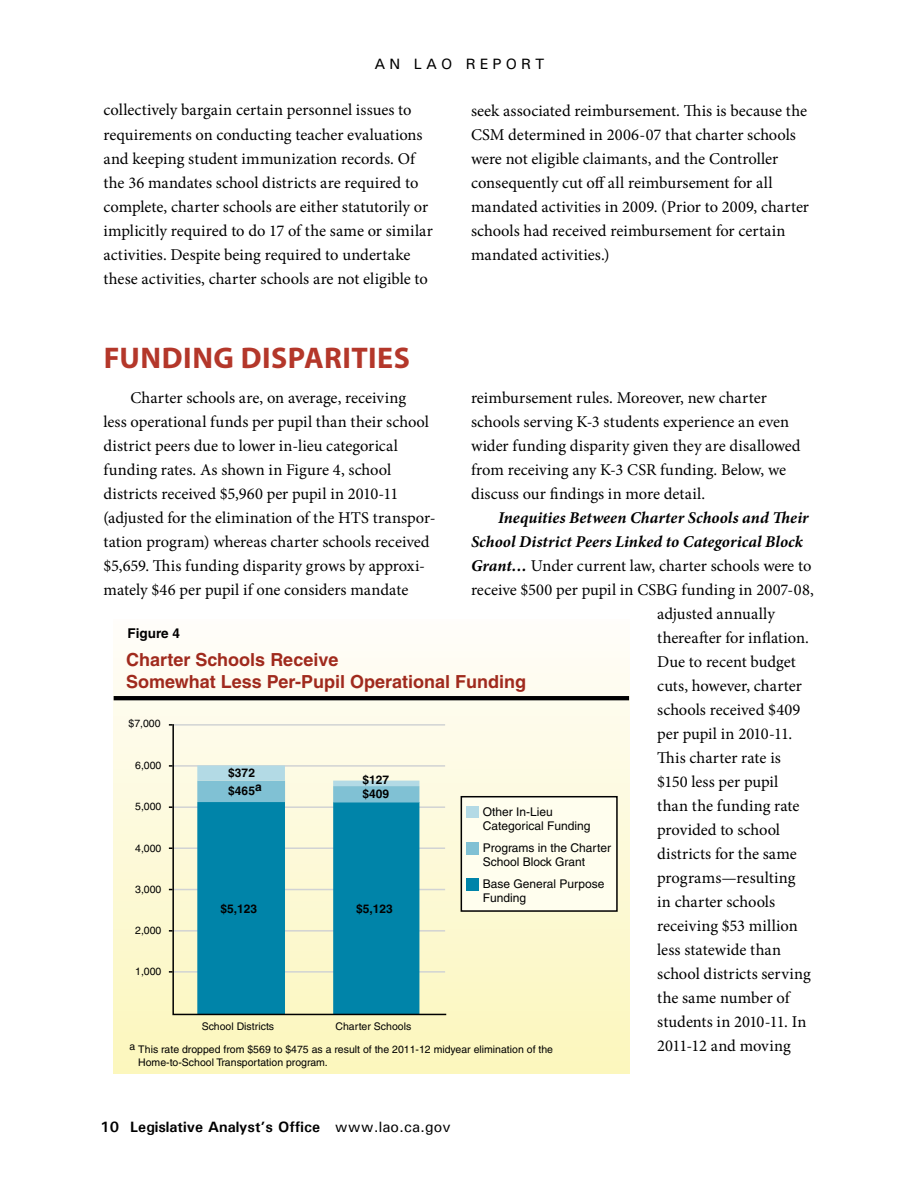
<style>
.page{position:relative;width:918px;height:1188px;background:#fff}
.page>*{position:absolute;margin:0;border:0;box-sizing:border-box;transform-origin:0 0}
.t1{font:700 30px "Myriad Pro";letter-spacing:.02em;color:#b4372a}
.t2{font:700 18px/21.6px "Helvetica";color:#a02a1d}
.t3{font:16.5px/24px "Minion Pro";color:#000}
.t4{font:italic 700 16.5px "Minion Pro";letter-spacing:.005em;color:#000}
.t5{font:700 15px "Univers";color:#000}
.t6{font:500 15px "Univers";letter-spacing:.28em;color:#000}
.t7{font:700 13.5px "Helvetica";color:#000}
.t8{font:12px/14.4px "Helvetica";color:#010101}
.t9{font:700 12px "Helvetica";color:#010101}
.t10{font:10.5px/12.6px "Helvetica";color:#000}
.t11{font:10.5px "Helvetica";color:#010101}
.s1{font-weight:700;font-style:italic}
.s2{font-weight:500}
</style>
<div class="page">
<div style="left:113px;top:619px;width:516px;height:455px;background:linear-gradient(to bottom,#fffdf9,#fbf6bc)"></div>
<hr style="left:114px;top:696px;width:515px;height:4px;background:#000">
<div style="left:461px;top:797px;width:156px;height:114px;background:#fffeee"></div>
<div style="left:461px;top:796px;width:157px;height:116px;border:2px solid #000"></div>
<svg style="left:172px;top:723px;width:276px;height:293px;background:#76b7bc"></svg>
<svg style="left:197px;top:765px;width:222px;height:37px;background:#badbdd"></svg>
<div style="left:466px;top:807px;width:13px;height:11px;background:#b3dae5"></div>
<div style="left:466px;top:843px;width:13px;height:12px;background:#80c1d4"></div>
<div style="left:466px;top:879px;width:13px;height:12px;background:#0084a9"></div>
<p class="t6" style="left:374px;top:55px;width:172px">An LAO Repor t</p>
<p class="t3" style="left:104px;top:98px;width:331px">collectively bargain certain personnel issues to requirements on conducting teacher evaluations and keeping student immunization records. Of the 36 mandates school districts are required to complete, charter schools are either statutorily or implicitly required to do 17 of the same or similar activities. Despite being required to undertake these activities, charter schools are not eligible to</p>
<p class="t3" style="left:471px;top:98px;width:340px">seek associated reimbursement. This is because the CSM determined in 2006-07 that charter schools were not eligible claimants, and the Controller consequently cut off all reimbursement for all mandated activities in 2009. (Prior to 2009, charter schools had received reimbursement for certain mandated activities.)</p>
<h1 class="t1" style="left:104px;top:339px;width:290px">FUNDING DISPARITIES</h1>
<p class="t3" style="left:104px;top:386px;width:334px;text-indent:27px">Charter schools are, on average, receiving<br>less operational funds per pupil than their school district peers due to lower in-lieu categorical funding rates. As shown in Figure 4, school districts received $5,960 per pupil in 2010-11 (adjusted for the elimination of the HTS transpor&shy;tation program) whereas charter schools received $5,659. This funding disparity grows by approxi&shy;mately $46 per pupil if one considers mandate</p>
<p class="t3" style="left:471px;top:386px;width:331px">reimbursement rules. Moreover, new charter schools serving K-3 students experience an even wider funding disparity given they are disallowed from receiving any K-3 CSR funding. Below, we discuss our findings in more detail.</p>
<p class="t4" style="left:498px;top:506px;width:312px">Inequities Between Charter Schools and Their</p>
<p class="t4" style="left:471px;top:530px;width:333px">School District Peers Linked to Categorical Block</p>
<p class="t3" style="left:471px;top:554px;width:342px"><span class="s1">Grant…</span> Under current law, charter schools were to</p>
<p class="t3" style="left:471px;top:578px;width:344px">receive $500 per pupil in CSBG funding in 2007-08,</p>
<p class="t3" style="left:657px;top:602px;width:119px">adjusted annually</p>
<p class="t3" style="left:657px;top:626px;width:153px">thereafter for inflation.</p>
<p class="t3" style="left:657px;top:650px;width:140px">Due to recent budget</p>
<p class="t3" style="left:657px;top:674px;width:146px">cuts, however, charter</p>
<p class="t3" style="left:657px;top:698px;width:145px">schools received $409</p>
<p class="t3" style="left:657px;top:722px;width:137px">per pupil in 2010-11.</p>
<p class="t3" style="left:657px;top:746px;width:125px">This charter rate is</p>
<p class="t3" style="left:657px;top:770px;width:123px">$150 less per pupil</p>
<p class="t3" style="left:657px;top:794px;width:144px">than the funding rate</p>
<p class="t3" style="left:657px;top:818px;width:124px">provided to school</p>
<p class="t3" style="left:657px;top:842px;width:141px">districts for the same</p>
<p class="t3" style="left:657px;top:866px;width:140px">programs—resulting</p>
<p class="t3" style="left:657px;top:890px;width:120px">in charter schools</p>
<p class="t3" style="left:657px;top:914px;width:142px">receiving $53 million</p>
<p class="t3" style="left:657px;top:938px;width:125px">less statewide than</p>
<p class="t3" style="left:657px;top:962px;width:155px">school districts serving</p>
<p class="t3" style="left:657px;top:986px;width:134px">the same number of</p>
<p class="t3" style="left:657px;top:1010px;width:151px">students in 2010-11. In</p>
<p class="t3" style="left:657px;top:1034px;width:135px">2011-12 and moving</p>
<p class="t7" style="left:128px;top:625px;width:54px">Figure 4</p>
<p class="t2" style="left:126px;top:649px;width:401px">Charter Schools Receive<br>Somewhat Less Per-Pupil Operational Funding</p>
<p class="t11" style="left:129px;top:717px;width:34px">$7,000</p>
<p class="t11" style="left:135px;top:759px;width:28px">6,000</p>
<p class="t9" style="left:228px;top:765px;width:28px">$372</p>
<p class="t9" style="left:363px;top:772px;width:28px">$127</p>
<p class="t9" style="left:228px;top:784px;width:35px">$465a</p>
<p class="t9" style="left:363px;top:786px;width:28px">$409</p>
<p class="t11" style="left:135px;top:801px;width:28px">5,000</p>
<p class="t8" style="left:483px;top:804px;width:109px">Other In-Lieu<br>Categorical Funding</p>
<p class="t8" style="left:483px;top:840px;width:130px">Programs in the Charter<br>School Block Grant</p>
<p class="t8" style="left:483px;top:876px;width:123px">Base General Purpose<br>Funding</p>
<p class="t11" style="left:135px;top:842px;width:28px">4,000</p>
<p class="t11" style="left:135px;top:883px;width:28px">3,000</p>
<p class="t9" style="left:220px;top:902px;width:38px">$5,123</p>
<p class="t9" style="left:356px;top:902px;width:38px">$5,123</p>
<p class="t11" style="left:135px;top:924px;width:28px">2,000</p>
<p class="t11" style="left:135px;top:965px;width:28px">1,000</p>
<p class="t11" style="left:202px;top:1020px;width:74px">School Districts</p>
<p class="t11" style="left:336px;top:1020px;width:77px">Charter Schools</p>
<p class="t10" style="left:138px;top:1043px;width:416px;text-indent:-9px">a This rate dropped from $569 to $475 as a result of the 2011-12 midyear elimination of the<br>Home-to-School Transportation program.</p>
<p class="t5" style="left:100px;top:1118px;width:352px">10 Legislative Analyst’s Office <span class="s2">www.lao.ca.gov</span></p>
</div>
